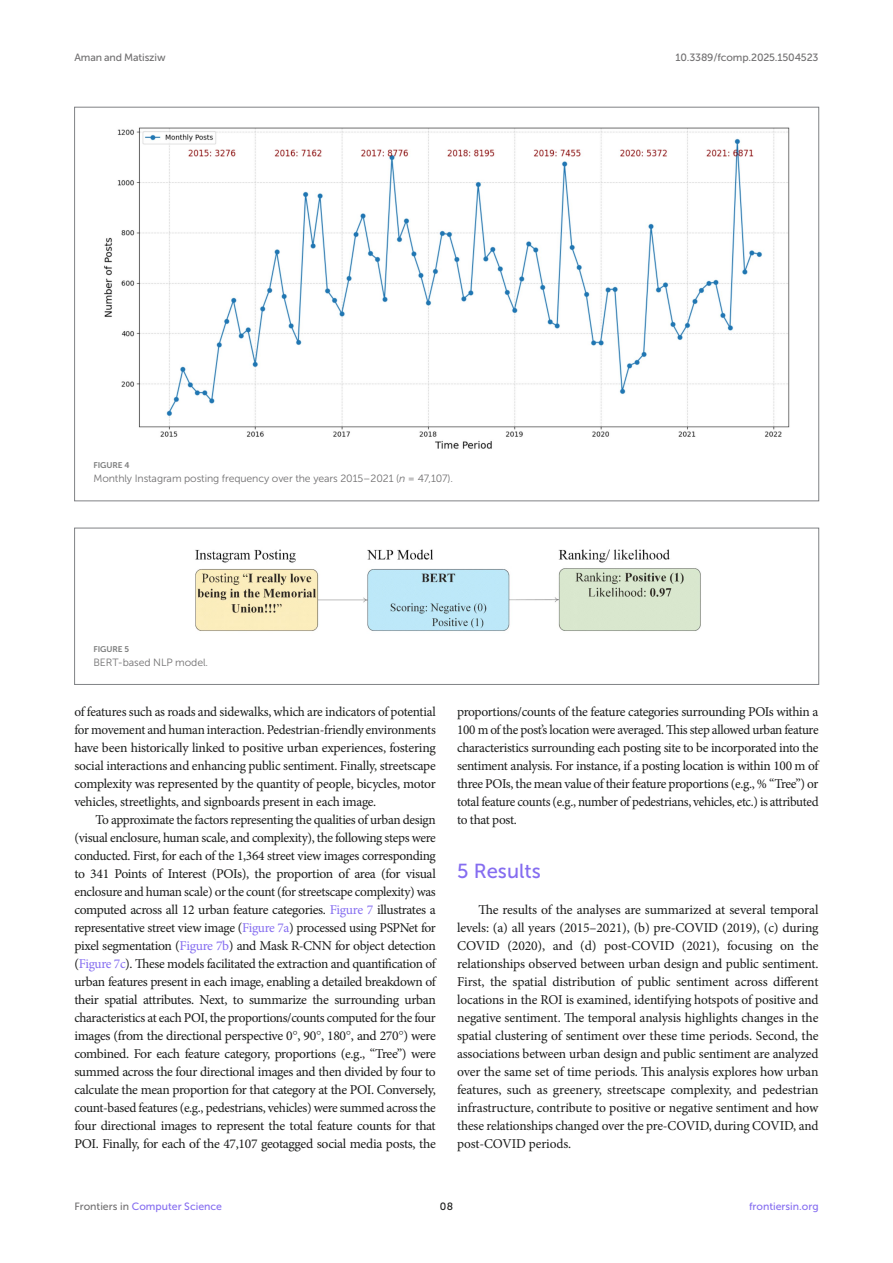
<style>
.page{position:relative;width:893px;height:1263px;background:#fff}
.page>*{position:absolute;margin:0;border:0;box-sizing:border-box;transform-origin:0 0}
.HEAD_1{font:20.25px "Museo Sans 500";color:#856df0}
.TEXT{font:13.5px/18px "Minion Pro";letter-spacing:-.02em;color:#1b1c1b;text-align:justify}
.FIG_LEG{font:10.5px "Museo Sans 300";letter-spacing:-.01em;color:#706f70}
.t1{font:10.5px "Museo Sans 500";letter-spacing:-.015em;color:#706f70}
.t2{font:10.5px "Museo Sans 500";color:#856df0}
.t3{font:10.5px "Museo Sans 500";color:#1b1c1b}
.FIG_HD{font:8.25px "Museo Sans 700";letter-spacing:-.01em;color:#7e7f7f}
.s1{font-style:italic}
.s2{color:#856df0}
.s3{font-family:"STIX"}
.s4{color:#706f70}
</style>
<div class="page">
<img style="left:104px;top:127px;width:686px;height:322px">
<img style="left:195px;top:549px;width:506px;height:82px">
<div style="left:74px;top:528px;width:745px;height:157px;border:1px solid #808285"></div>
<p class="t1" style="left:74px;top:52px;width:93px">Aman and Matisziw</p>
<p class="t1" style="left:676px;top:52px;width:144px">10.3389/fcomp.2025.1504523</p>
<p class="FIG_HD" style="left:94px;top:461px;width:37px">FIGURE 4</p>
<p class="FIG_LEG" style="left:94px;top:473px;width:361px">Monthly Instagram posting frequency over the years 2015–2021 (<span class="s1">n</span> = 47,107).</p>
<p class="FIG_HD" style="left:94px;top:644px;width:37px">FIGURE 5</p>
<p class="FIG_LEG" style="left:94px;top:656px;width:116px">BERT-based NLP model.</p>
<p class="TEXT" style="left:74px;top:703px;width:363px">of features such as roads and sidewalks, which are indicators of potential for movement and human interaction. Pedestrian-friendly environments have been historically linked to positive urban experiences, fostering social interactions and enhancing public sentiment. Finally, streetscape complexity was represented by the quantity of people, bicycles, motor vehicles, streetlights, and signboards present in each image.</p>
<p class="TEXT" style="left:74px;top:811px;width:363px;text-indent:21px">To approximate the factors representing the qualities of urban design (visual enclosure, human scale, and complexity), the following steps were conducted. First, for each of the 1,364 street view images corresponding to 341 Points of Interest (POIs), the proportion of area (for visual enclosure and human scale) or the count (for streetscape complexity) was computed across all 12 urban feature categories. <span class="s2">Figure 7</span> illustrates a representative street view image (<span class="s2">Figure 7a</span>) processed using PSPNet for pixel segmentation (<span class="s2">Figure 7b</span>) and Mask R-CNN for object detection (<span class="s2">Figure 7c</span>). These models facilitated the extraction and quantification of urban features present in each image, enabling a detailed breakdown of their spatial attributes. Next, to summarize the surrounding urban characteristics at each POI, the proportions/counts computed for the four images (from the directional perspective 0<span class="s3">°</span>, 90<span class="s3">°</span>, 180<span class="s3">°</span>, and 270<span class="s3">°</span>) were combined. For each feature category, proportions (e.g., “Tree”) were summed across the four directional images and then divided by four to calculate the mean proportion for that category at the POI. Conversely, count-based features (e.g., pedestrians, vehicles) were summed across the four directional images to represent the total feature counts for that POI. Finally, for each of the 47,107 geotagged social media posts, the</p>
<p class="TEXT" style="left:457px;top:703px;width:363px">proportions/counts of the feature categories surrounding POIs within a 100 m of the post’s location were averaged. This step allowed urban feature characteristics surrounding each posting site to be incorporated into the sentiment analysis. For instance, if a posting location is within 100 m of three POIs, the mean value of their feature proportions (e.g., % “Tree”) or total feature counts (e.g., number of pedestrians, vehicles, etc.) is attributed to that post.</p>
<p class="HEAD_1" style="left:457px;top:860px;width:85px">5 Results</p>
<p class="TEXT" style="left:457px;top:901px;width:363px;text-indent:21px">The results of the analyses are summarized at several temporal levels: (a) all years (2015–2021), (b) pre-COVID (2019), (c) during COVID (2020), and (d) post-COVID (2021), focusing on the relationships observed between urban design and public sentiment.<br>First, the spatial distribution of public sentiment across different locations in the ROI is examined, identifying hotspots of positive and negative sentiment. The temporal analysis highlights changes in the spatial clustering of sentiment over these time periods. Second, the associations between urban design and public sentiment are analyzed over the same set of time periods. This analysis explores how urban features, such as greenery, streetscape complexity, and pedestrian infrastructure, contribute to positive or negative sentiment and how these relationships changed over the pre-COVID, during COVID, and post-COVID periods.</p>
<p class="t2" style="left:74px;top:1200px;width:149px"><span class="s4">Frontiers in</span> Computer Science</p>
<p class="t3" style="left:440px;top:1200px;width:15px">08</p>
<p class="t2" style="left:749px;top:1200px;width:71px">frontiersin.org</p>
</div>
